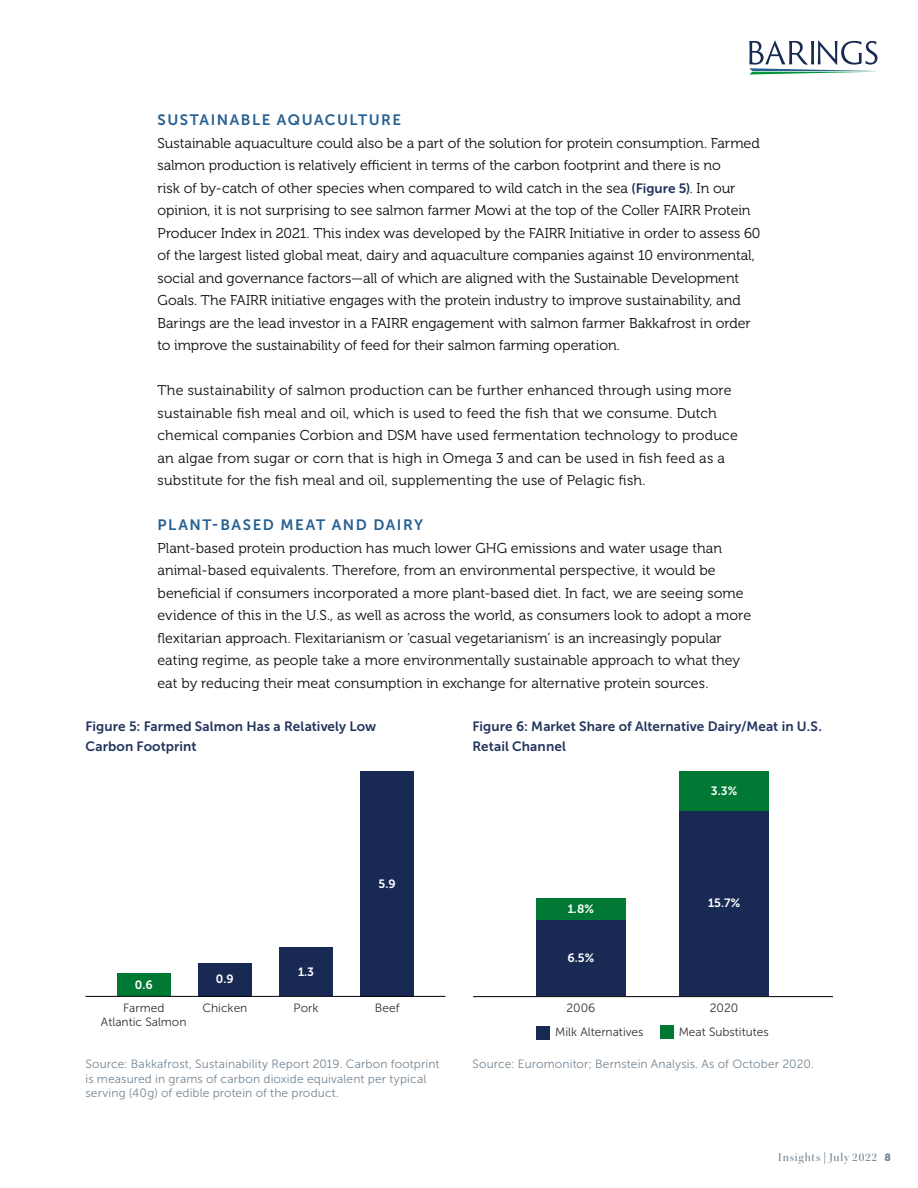
<style>
.page{position:relative;width:918px;height:1188px;background:#fff}
.page>*{position:absolute;margin:0;border:0;box-sizing:border-box;transform-origin:0 0}
.t1{font:15px "Museo Sans 700";letter-spacing:.1em;color:#276092}
.t2{font:14.25px/22.5px "Museo 300";color:#0d0d0d}
.t3{font:13.5px/19.5px "Museo Sans 700";letter-spacing:.01em;color:#23355d}
.t4{font:12px/14.4px "Museo Sans 300";letter-spacing:.01em;color:#768693}
.t5{font:12px/14.4px "Museo Sans 300";color:#333132;text-align:center}
.t6{font:12px "Museo Sans 700";color:#fff}
.t7{font:12px "Kepler Std Medium Disp";letter-spacing:.07em;color:#768693}
.s1{font-family:"Museo Sans 700";font-size:13.5px;color:#23355d}
.s2{font-family:"Museo Sans 900";font-size:10.5px}
</style>
<div class="page">
<svg style="left:749px;top:40px;width:129px;height:35px"></svg>
<div style="left:117px;top:974px;width:54px;height:22px;background:#007934"></div>
<div style="left:360px;top:771px;width:54px;height:225px;background:#182a54"></div>
<div style="left:279px;top:947px;width:54px;height:49px;background:#182a54"></div>
<div style="left:198px;top:963px;width:54px;height:33px;background:#182a54"></div>
<hr style="left:86px;top:996px;width:359px;height:1px;background:#000">
<div style="left:536px;top:920px;width:89px;height:76px;background:#182a54"></div>
<div style="left:536px;top:898px;width:89px;height:22px;background:#007934"></div>
<div style="left:680px;top:811px;width:89px;height:185px;background:#182a54"></div>
<div style="left:680px;top:771px;width:89px;height:40px;background:#007934"></div>
<div style="left:536px;top:1026px;width:14px;height:13px;background:#182a54"></div>
<div style="left:660px;top:1026px;width:13px;height:13px;background:#007934"></div>
<hr style="left:473px;top:996px;width:359px;height:1px;background:#000">
<p class="t1" style="left:158px;top:112px;width:245px">SUSTAINABLE AQUACULTURE</p>
<p class="t2" style="left:158px;top:132px;width:604px">Sustainable aquaculture could also be a part of the solution for protein consumption. Farmed salmon production is relatively efficient in terms of the carbon footprint and there is no<br>risk of by-catch of other species when compared to wild catch in the sea <span class="s1">(Figure 5)</span>. In our opinion, it is not surprising to see salmon farmer Mowi at the top of the Coller FAIRR Protein Producer Index in 2021. This index was developed by the FAIRR Initiative in order to assess 60 of the largest listed global meat, dairy and aquaculture companies against 10 environmental, social and governance factors—all of which are aligned with the Sustainable Development Goals. The FAIRR initiative engages with the protein industry to improve sustainability, and Barings are the lead investor in a FAIRR engagement with salmon farmer Bakkafrost in order to improve the sustainability of feed for their salmon farming operation.</p>
<p class="t2" style="left:158px;top:380px;width:582px">The sustainability of salmon production can be further enhanced through using more sustainable fish meal and oil, which is used to feed the fish that we consume. Dutch chemical companies Corbion and DSM have used fermentation technology to produce an algae from sugar or corn that is high in Omega 3 and can be used in fish feed as a substitute for the fish meal and oil, supplementing the use of Pelagic fish.</p>
<p class="t1" style="left:158px;top:517px;width:267px">PLANT-BASED MEAT AND DAIRY</p>
<p class="t2" style="left:158px;top:537px;width:595px">Plant-based protein production has much lower GHG emissions and water usage than animal-based equivalents. Therefore, from an environmental perspective, it would be beneficial if consumers incorporated a more plant-based diet. In fact, we are seeing some evidence of this in the U.S., as well as across the world, as consumers look to adopt a more flexitarian approach. Flexitarianism or ‘casual vegetarianism’ is an increasingly popular eating regime, as people take a more environmentally sustainable approach to what they eat by reducing their meat consumption in exchange for alternative protein sources.</p>
<p class="t3" style="left:86px;top:717px;width:292px">Figure 5: Farmed Salmon Has a Relatively Low<br>Carbon Footprint</p>
<p class="t3" style="left:472px;top:717px;width:351px">Figure 6: Market Share of Alternative Dairy/Meat in U.S.<br>Retail Channel</p>
<p class="t6" style="left:135px;top:978px;width:19px">0.6</p>
<p class="t6" style="left:216px;top:973px;width:19px">0.9</p>
<p class="t6" style="left:298px;top:965px;width:18px">1.3</p>
<p class="t6" style="left:379px;top:877px;width:19px">5.9</p>
<p class="t5" style="left:101px;top:1001px;width:87px">Farmed<br>Atlantic Salmon</p>
<p class="t5" style="left:202px;top:1001px;width:47px">Chicken</p>
<p class="t5" style="left:294px;top:1001px;width:26px">Pork</p>
<p class="t5" style="left:375px;top:1001px;width:26px">Beef</p>
<p class="t6" style="left:568px;top:902px;width:28px">1.8%</p>
<p class="t6" style="left:568px;top:951px;width:28px">6.5%</p>
<p class="t5" style="left:566px;top:1001px;width:30px">2006</p>
<p class="t6" style="left:711px;top:784px;width:28px">3.3%</p>
<p class="t6" style="left:708px;top:896px;width:34px">15.7%</p>
<p class="t5" style="left:710px;top:1001px;width:30px">2020</p>
<p class="t5" style="left:555px;top:1025px;width:90px">Milk Alternatives</p>
<p class="t5" style="left:679px;top:1025px;width:92px">Meat Substitutes</p>
<p class="t4" style="left:86px;top:1057px;width:356px">Source: Bakkafrost, Sustainability Report 2019. Carbon footprint is measured in grams of carbon dioxide equivalent per typical serving (40g) of edible protein of the product.</p>
<p class="t4" style="left:472px;top:1057px;width:343px">Source: Euromonitor; Bernstein Analysis. As of October 2020.</p>
<p class="t7" style="left:778px;top:1150px;width:114px">Insights | July 2022 <span class="s2">8</span></p>
</div>
